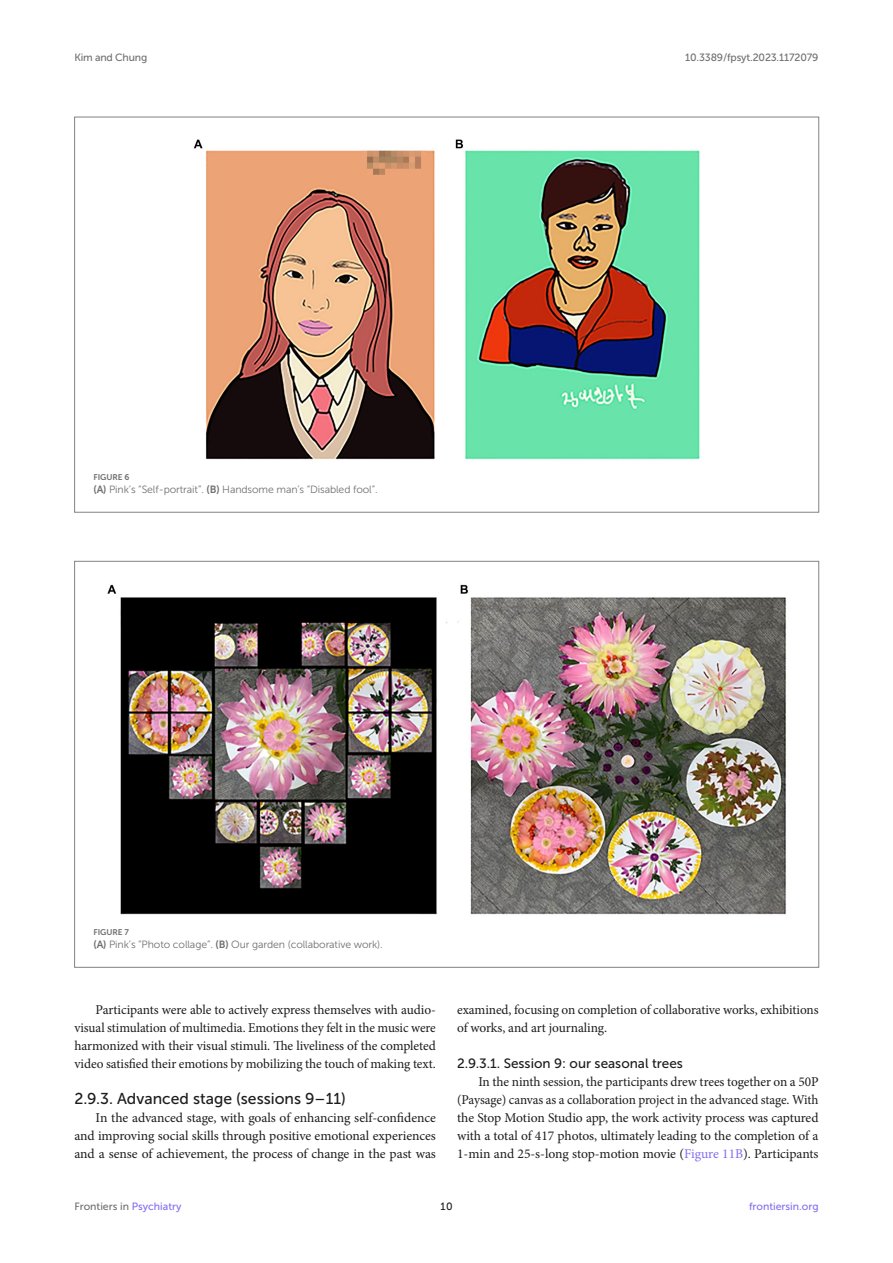
<style>
.page{position:relative;width:893px;height:1263px;background:#fff}
.page>*{position:absolute;margin:0;border:0;box-sizing:border-box;transform-origin:0 0}
.HEAD_3{font:15.75px "Museo Sans 500";color:#1b1c1b}
.TEXT_FLUSH{font:13.5px/18px "Minion Pro";letter-spacing:-.01em;color:#1b1c1b;text-align:justify}
.TEXT{font:13.5px/18px "Minion Pro";letter-spacing:-.005em;color:#1b1c1b;text-align:justify}
.HEAD_4{font:13.5px "Museo Sans 500";color:#1b1c1b}
.FIG_LEG{font:10.5px "Museo Sans 300";letter-spacing:-.01em;color:#706f70}
.t1{font:10.5px "Museo Sans 500";letter-spacing:-.015em;color:#706f70}
.t2{font:10.5px "Museo Sans 500";color:#856df0}
.t3{font:10.5px "Museo Sans 500";color:#1b1c1b}
.FIG_HD{font:8.25px "Museo Sans 700";letter-spacing:-.01em;color:#706f70}
.s1{font-family:"Museo Sans 700"}
.s2{color:#856df0}
</style>
<div class="page">
<img style="left:193px;top:139px;width:507px;height:321px">
<img style="left:107px;top:584px;width:679px;height:331px">
<p class="t1" style="left:74px;top:51px;width:74px">Kim and Chung</p>
<p class="t1" style="left:685px;top:51px;width:135px">10.3389/fpsyt.2023.1172079</p>
<p class="FIG_HD" style="left:94px;top:472px;width:37px">FIGURE 6</p>
<p class="FIG_LEG" style="left:94px;top:484px;width:286px"><span class="s1">(A)</span> Pink’s “Self-portrait”. <span class="s1">(B)</span> Handsome man’s “Disabled fool”.</p>
<p class="FIG_HD" style="left:94px;top:927px;width:37px">FIGURE 7</p>
<p class="FIG_LEG" style="left:94px;top:939px;width:291px"><span class="s1">(A)</span> Pink’s “Photo collage”. <span class="s1">(B)</span> Our garden (collaborative work).</p>
<p class="TEXT" style="left:74px;top:1001px;width:363px;text-indent:21px">Participants were able to actively express themselves with audio&shy;visual stimulation of multimedia. Emotions they felt in the music were harmonized with their visual stimuli. The liveliness of the completed video satisfied their emotions by mobilizing the touch of making text.</p>
<p class="HEAD_3" style="left:74px;top:1090px;width:273px">2.9.3. Advanced stage (sessions 9–11)</p>
<p class="TEXT_FLUSH" style="left:74px;top:1109px;width:363px;text-indent:21px">In the advanced stage, with goals of enhancing self-confidence and improving social skills through positive emotional experiences and a sense of achievement, the process of change in the past was</p>
<p class="TEXT_FLUSH" style="left:457px;top:1001px;width:363px">examined, focusing on completion of collaborative works, exhibitions of works, and art journaling.</p>
<p class="HEAD_4" style="left:457px;top:1056px;width:227px">2.9.3.1. Session 9: our seasonal trees</p>
<p class="TEXT_FLUSH" style="left:457px;top:1073px;width:363px;text-indent:21px">In the ninth session, the participants drew trees together on a 50P (Paysage) canvas as a collaboration project in the advanced stage. With the Stop Motion Studio app, the work activity process was captured with a total of 417 photos, ultimately leading to the completion of a 1-min and 25-s-long stop-motion movie (<span class="s2">Figure 11B</span>). Participants</p>
<p class="t1" style="left:74px;top:1200px;width:109px">Frontiers in <span class="s2">Psychiatry</span></p>
<p class="t3" style="left:440px;top:1200px;width:14px">10</p>
<p class="t2" style="left:749px;top:1200px;width:71px">frontiersin.org</p>
</div>
